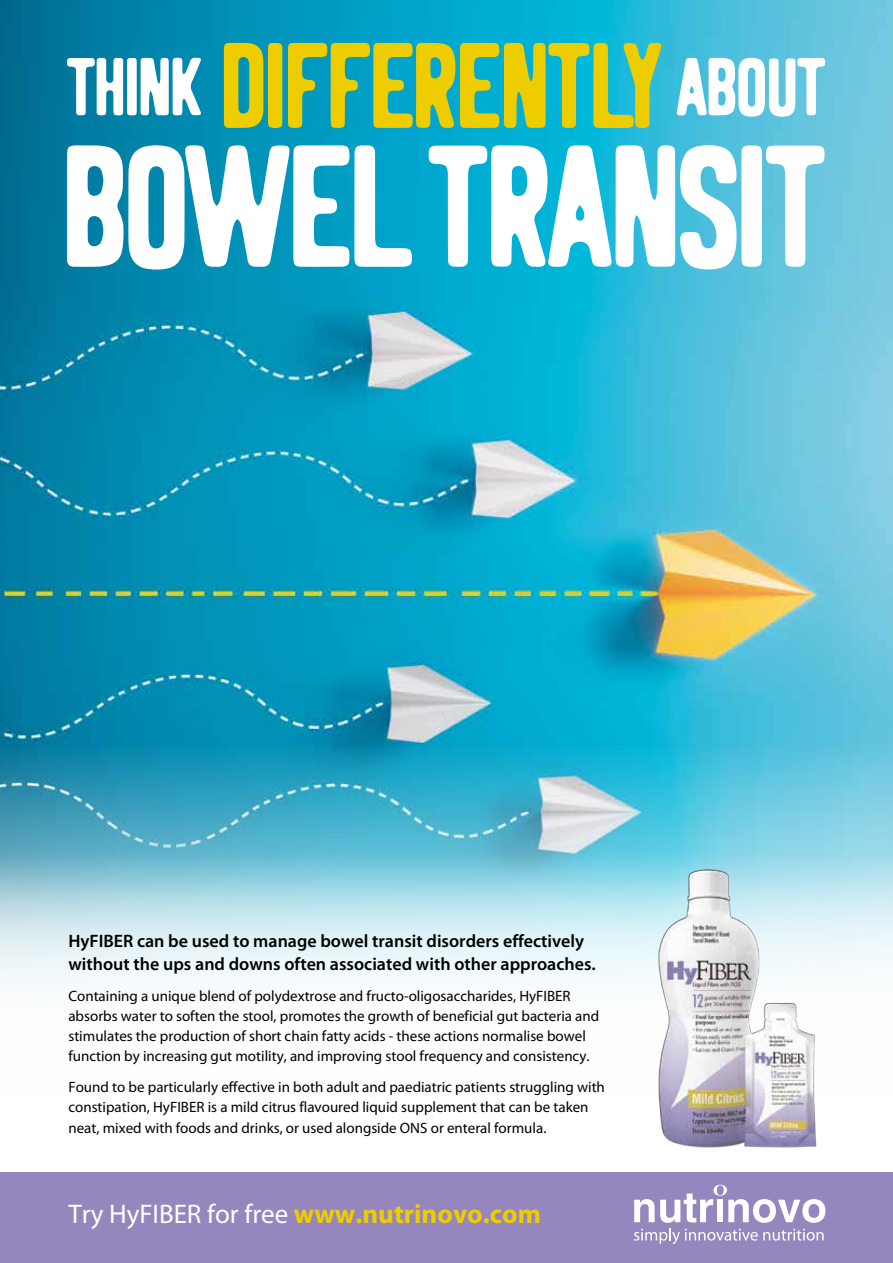
<style>
.page{position:relative;width:893px;height:1263px;background:#fff}
.page>*{position:absolute;margin:0;border:0;box-sizing:border-box;transform-origin:0 0}
.t1{font:171.45px "Logbond";letter-spacing:-.05em;color:#fff}
.t2{font:27px "Myriad Pro";color:#fff}
.t3{font:600 18px/23.2px "Myriad Pro";color:#000}
.t4{font:15px/20.2px "Myriad Pro";color:#000}
.s1{font-weight:700;color:#eecd00}
</style>
<div class="page">
<img style="left:0;top:0;width:893px;height:744px">
<svg style="left:0;top:744px;width:893px;height:110px;background:#49b2cd"></svg>
<svg style="left:0;top:854px;width:893px;height:125px;background:#bee3ed"></svg>
<img style="left:642px;top:862px;width:182px;height:286px">
<div style="left:0;top:1172px;width:893px;height:91px;background:#9686be"></div>
<svg style="left:634px;top:1185px;width:191px;height:59px"></svg>
<svg style="left:67px;top:58px;width:134px;height:57px"></svg>
<svg style="left:677px;top:58px;width:148px;height:59px"></svg>
<svg style="left:224px;top:43px;width:58px;height:85px;background:#b8bf29"></svg>
<svg style="left:288px;top:43px;width:373px;height:85px;background:#88be5a"></svg>
<h1 class="t1" style="left:57px;top:124px;width:772px">BOWELTRANSIT</h1>
<p class="t3" style="left:68px;top:928px;width:529px">HyFIBER can be used to manage bowel transit disorders effectively without the ups and downs often associated with other approaches.</p>
<p class="t4" style="left:68px;top:985px;width:532px">Containing a unique blend of polydextrose and fructo-oligosaccharides, HyFIBER absorbs water to soften the stool, promotes the growth of beneficial gut bacteria and stimulates the production of short chain fatty acids - these actions normalise bowel function by increasing gut motility, and improving stool frequency and consistency.</p>
<p class="t4" style="left:68px;top:1077px;width:538px">Found to be particularly effective in both adult and paediatric patients struggling with constipation, HyFIBER is a mild citrus flavoured liquid supplement that can be taken neat, mixed with foods and drinks, or used alongside ONS or enteral formula.</p>
<h2 class="t2" style="left:68px;top:1197px;width:474px">Try HyFIBER for free <span class="s1">www.nutrinovo.com</span></h2>
</div>
